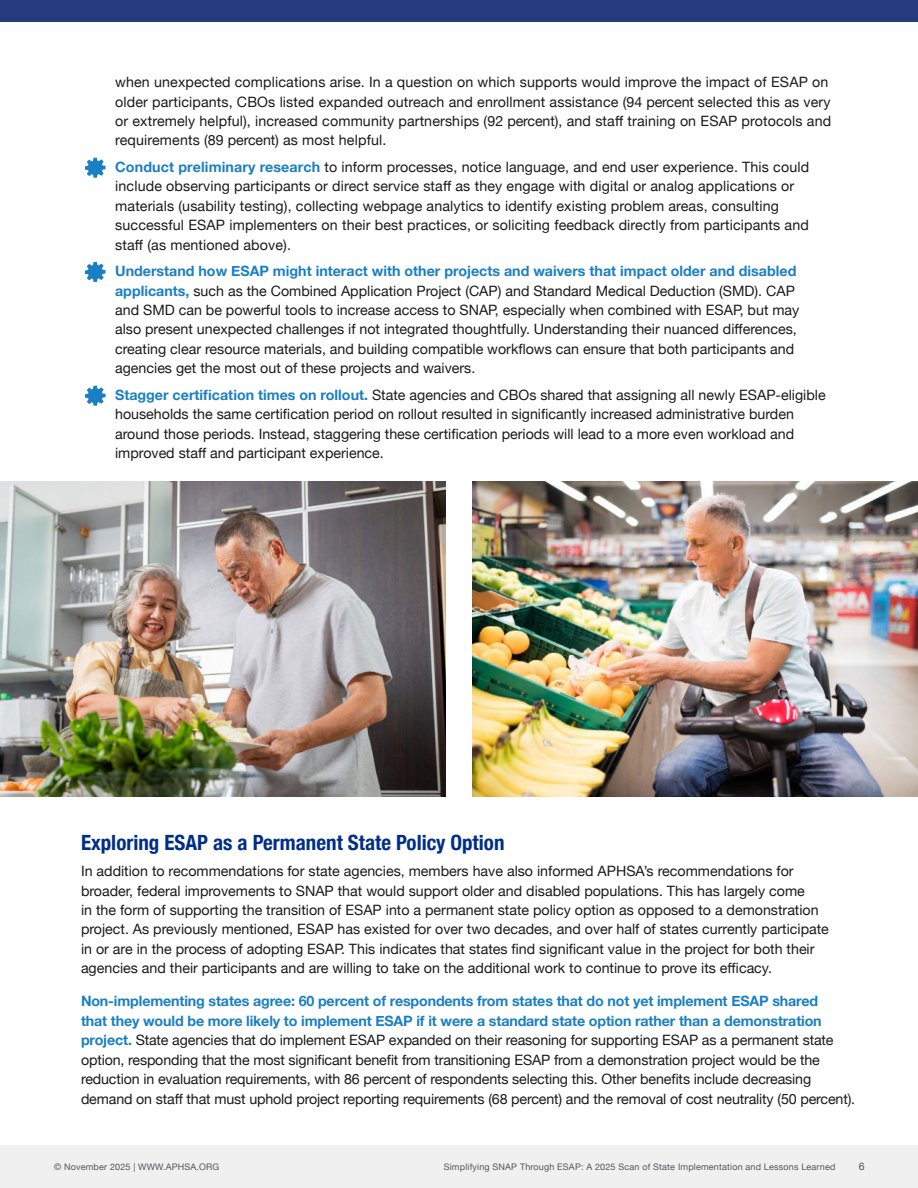
<style>
.page{position:relative;width:918px;height:1188px;background:#fff}
.page>*{position:absolute;margin:0;border:0;box-sizing:border-box;transform-origin:0 0}
.t1{font:700 condensed 21px "Helvetica Neue";color:#002f87}
.t2{font:14.25px/19.5px "Helvetica Neue";color:#1a1a1a}
.t3{font:10.5px "Helvetica Neue";color:#54565a}
.t4{font:9px "Helvetica Neue";letter-spacing:.02em;color:#54565a}
.s1{font-weight:700;color:#1a7fc3}
</style>
<div class="page">
<svg style="left:85px;top:158px;width:21px;height:20px"></svg>
<svg style="left:85px;top:262px;width:21px;height:20px"></svg>
<svg style="left:85px;top:386px;width:21px;height:20px"></svg>
<div style="left:0;top:0;width:918px;height:22px;background:#253b80"></div>
<img style="left:472px;top:482px;width:446px;height:314px">
<div style="left:0;top:1146px;width:918px;height:42px;background:#f0f0f0"></div>
<img style="left:0;top:482px;width:446px;height:314px">
<p class="t2" style="left:115px;top:73px;width:718px">when unexpected complications arise. In a question on which supports would improve the impact of ESAP on older participants, CBOs listed expanded outreach and enrollment assistance (94 percent selected this as very or extremely helpful), increased community partnerships (92 percent), and staff training on ESAP protocols and requirements (89 percent) as most helpful.</p>
<p class="t2" style="left:115px;top:158px;width:695px"><span class="s1">Conduct preliminary research</span> to inform processes, notice language, and end user experience. This could include observing participants or direct service staff as they engage with digital or analog applications or materials (usability testing), collecting webpage analytics to identify existing problem areas, consulting successful ESAP implementers on their best practices, or soliciting feedback directly from participants and staff (as mentioned above).</p>
<p class="t2" style="left:115px;top:262px;width:686px"><span class="s1">Understand how ESAP might interact with other projects and waivers that impact older and disabled applicants,</span> such as the Combined Application Project (CAP) and Standard Medical Deduction (SMD). CAP and SMD can be powerful tools to increase access to SNAP, especially when combined with ESAP, but may also present unexpected challenges if not integrated thoughtfully. Understanding their nuanced differences, creating clear resource materials, and building compatible workflows can ensure that both participants and agencies get the most out of these projects and waivers.</p>
<p class="t2" style="left:115px;top:386px;width:712px"><span class="s1">Stagger certification times on rollout.</span> State agencies and CBOs shared that assigning all newly ESAP-eligible households the same certification period on rollout resulted in significantly increased administrative burden around those periods. Instead, staggering these certification periods will lead to a more even workload and improved staff and participant experience.</p>
<h1 class="t1" style="left:81px;top:834px;width:425px">Exploring ESAP as a Permanent State Policy Option</h1>
<p class="t2" style="left:81px;top:862px;width:749px">In addition to recommendations for state agencies, members have also informed APHSA’s recommendations for broader, federal improvements to SNAP that would support older and disabled populations. This has largely come<br>in the form of supporting the transition of ESAP into a permanent state policy option as opposed to a demonstration project. As previously mentioned, ESAP has existed for over two decades, and over half of states currently participate in or are in the process of adopting ESAP. This indicates that states find significant value in the project for both their agencies and their participants and are willing to take on the additional work to continue to prove its efficacy.</p>
<p class="t2" style="left:81px;top:992px;width:776px"><span class="s1">Non-implementing states agree: 60 percent of respondents from states that do not yet implement ESAP shared<br>that they would be more likely to implement ESAP if it were a standard state option rather than a demonstration project.</span> State agencies that do implement ESAP expanded on their reasoning for supporting ESAP as a permanent state option, responding that the most significant benefit from transitioning ESAP from a demonstration project would be the reduction in evaluation requirements, with 86 percent of respondents selecting this. Other benefits include decreasing demand on staff that must uphold project reporting requirements (68 percent) and the removal of cost neutrality (50 percent).</p>
<p class="t4" style="left:54px;top:1160px;width:167px">© November 2025 | WWW.APHSA.ORG</p>
<p class="t4" style="left:444px;top:1160px;width:393px">Simplifying SNAP Through ESAP: A 2025 Scan of State Implementation and Lessons Learned</p>
<p class="t3" style="left:859px;top:1159px;width:7px">6</p>
</div>
